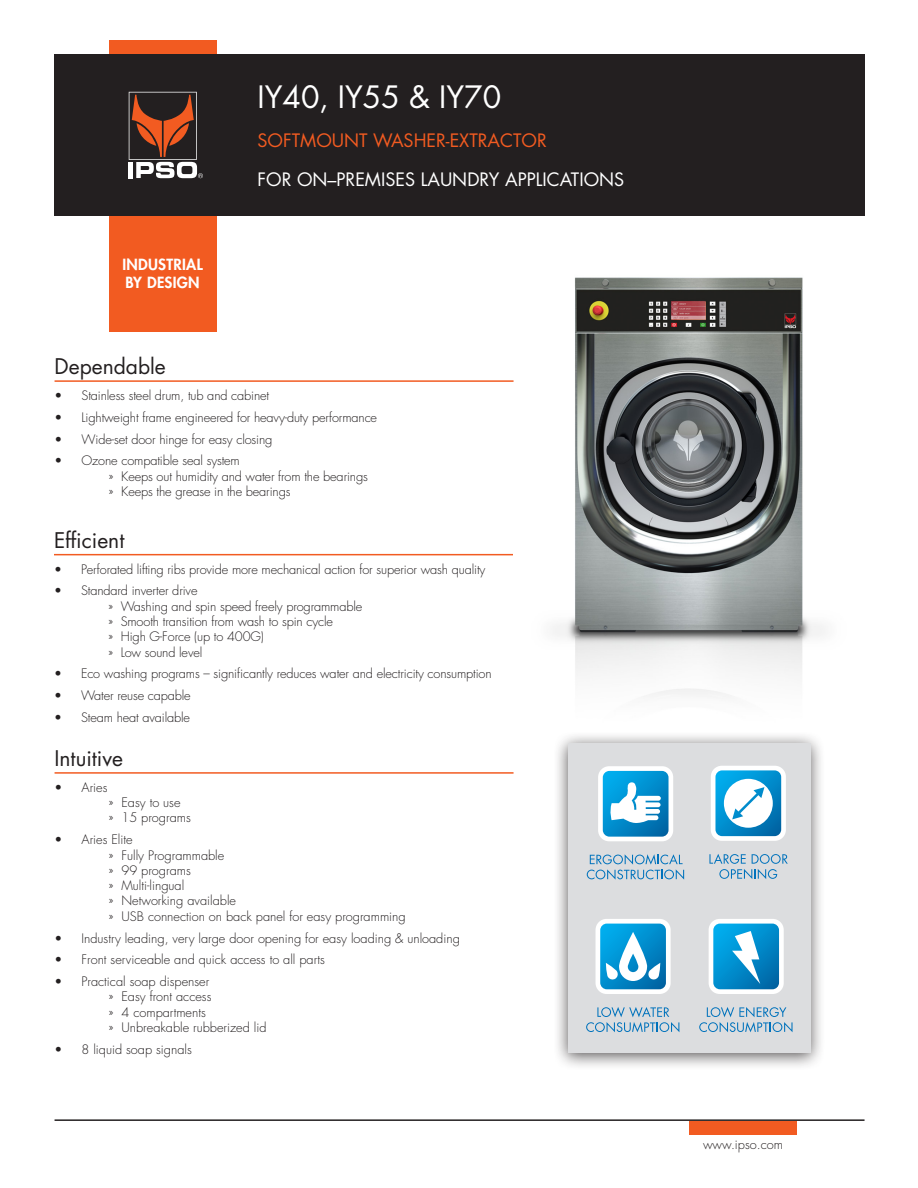
<style>
.page{position:relative;width:918px;height:1188px;background:#fff}
.page>*{position:absolute;margin:0;border:0;box-sizing:border-box;transform-origin:0 0}
.t1{font:30px "Futura Std";color:#fff}
.t2{font:21px "Futura Std";color:#231f20}
.t3{font:18px "Futura Std";color:#fff}
.t4{font:18px "Futura Std";color:#f25b21}
.t5{font:800 15px/18px "Futura Std";letter-spacing:.02em;color:#fff}
.t6{font:300 12.75px/15.3px "Futura Std";letter-spacing:-.01em;color:#231f20}
</style>
<div class="page">
<img style="left:553px;top:277px;width:272px;height:420px">
<div style="left:55px;top:54px;width:810px;height:162px;background:#231f20"></div>
<div style="left:109px;top:216px;width:108px;height:116px;background:#f25b21"></div>
<div style="left:109px;top:40px;width:108px;height:14px;background:#f25b21"></div>
<div style="left:128px;top:162px;width:5px;height:16px;background:#fff"></div>
<svg style="left:129px;top:92px;width:74px;height:86px"></svg>
<hr style="left:55px;top:380px;width:459px;height:2px;background:#f25b21">
<hr style="left:55px;top:772px;width:459px;height:2px;background:#f25b21">
<hr style="left:55px;top:1119px;width:810px;height:2px;background:#231f20">
<div style="left:689px;top:1121px;width:108px;height:13px;background:#f25b21"></div>
<hr style="left:54px;top:554px;width:459px;height:1px;background:#f25b21">
<div style="left:552px;top:731px;width:274px;height:340px;background:#231f20;opacity:.75"></div>
<div style="left:568px;top:744px;width:243px;height:309px;background:#dcdddf"></div>
<div style="left:598px;top:766px;width:75px;height:75px;background:#fff;border-radius:11px"></div>
<svg style="left:603px;top:771px;width:66px;height:66px"></svg>
<svg style="left:587px;top:854px;width:97px;height:26px"></svg>
<div style="left:711px;top:766px;width:75px;height:75px;background:#fff;border-radius:11px"></div>
<svg style="left:715px;top:770px;width:66px;height:66px"></svg>
<svg style="left:709px;top:854px;width:79px;height:25px"></svg>
<div style="left:596px;top:919px;width:75px;height:75px;background:#fff;border-radius:11px"></div>
<svg style="left:600px;top:924px;width:66px;height:65px"></svg>
<svg style="left:586px;top:1007px;width:93px;height:25px"></svg>
<div style="left:709px;top:919px;width:75px;height:75px;background:#fff;border-radius:11px"></div>
<svg style="left:713px;top:924px;width:66px;height:65px;background:#279dd3"></svg>
<svg style="left:699px;top:1007px;width:94px;height:25px"></svg>
<p class="t5" style="left:122px;top:255px;width:82px">INDUSTRIAL<br>BY DESIGN</p>
<p class="t2" style="left:55px;top:353px;width:113px">Dependable</p>
<p class="t1" style="left:258px;top:78px;width:245px">IY40, IY55 &amp; IY70</p>
<p class="t4" style="left:258px;top:129px;width:291px">SOFTMOUNT WASHER-EXTRACTOR</p>
<p class="t3" style="left:258px;top:168px;width:368px">FOR ON–PREMISES LAUNDRY APPLICATIONS</p>
<p class="t6" style="left:55px;top:388px;width:216px">• Stainless steel drum, tub and cabinet</p>
<p class="t6" style="left:55px;top:410px;width:324px">• Lightweight frame engineered for heavy-duty performance</p>
<p class="t6" style="left:55px;top:432px;width:219px">• Wide-set door hinge for easy closing</p>
<p class="t6" style="left:109px;top:454px;width:261px;text-indent:-54px">• Ozone compatible seal system<br>» Keeps out humidity and water from the bearings » Keeps the grease in the bearings</p>
<p class="t2" style="left:54px;top:526px;width:72px">Efficient</p>
<p class="t6" style="left:54px;top:562px;width:433px">• Perforated lifting ribs provide more mechanical action for superior wash quality</p>
<p class="t6" style="left:108px;top:584px;width:256px;text-indent:-54px">• Standard inverter drive<br>» Washing and spin speed freely programmable » Smooth transition from wash to spin cycle<br>» High G-Force (up to 400G)<br>» Low sound level</p>
<p class="t6" style="left:54px;top:666px;width:439px">• Eco washing programs – significantly reduces water and electricity consumption</p>
<p class="t6" style="left:54px;top:688px;width:138px">• Water reuse capable</p>
<p class="t6" style="left:54px;top:710px;width:138px">• Steam heat available</p>
<p class="t2" style="left:55px;top:745px;width:70px">Intuitive</p>
<p class="t6" style="left:55px;top:780px;width:54px">• Aries</p>
<p class="t6" style="left:109px;top:795px;width:84px">» Easy to use<br>» 15 programs</p>
<p class="t6" style="left:109px;top:832px;width:299px;text-indent:-54px">• Aries Elite<br>» Fully Programmable<br>» 99 programs<br>» Multi-lingual<br>» Networking available<br>» USB connection on back panel for easy programming</p>
<p class="t6" style="left:55px;top:931px;width:407px">• Industry leading, very large door opening for easy loading &amp; unloading</p>
<p class="t6" style="left:55px;top:952px;width:272px">• Front serviceable and quick access to all parts</p>
<p class="t6" style="left:109px;top:974px;width:159px;text-indent:-54px">• Practical soap dispenser<br>» Easy front access<br>» 4 compartments<br>» Unbreakable rubberized lid</p>
<p class="t6" style="left:55px;top:1042px;width:139px">• 8 liquid soap signals</p>
<p class="t6" style="left:703px;top:1138px;width:82px">www.ipso.com</p>
</div>
